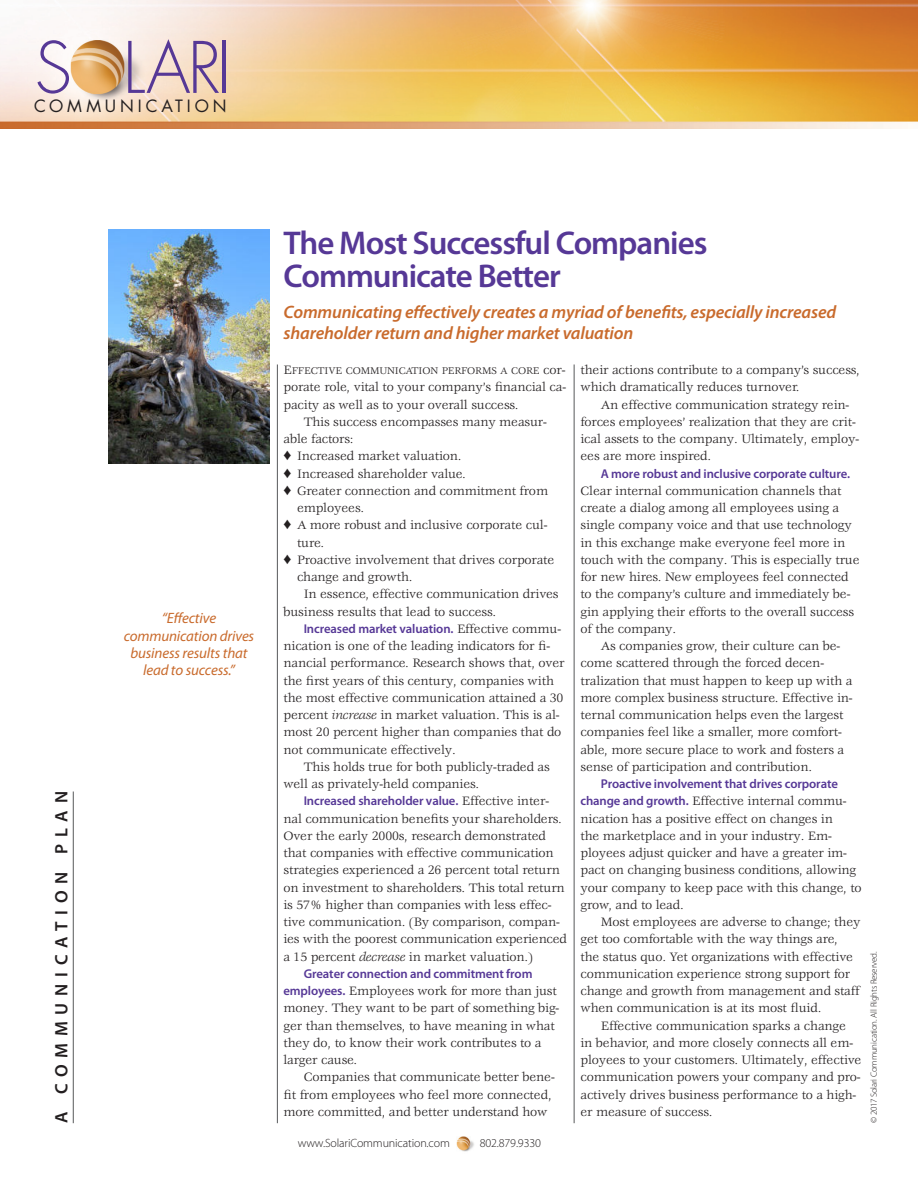
<style>
.page{position:relative;width:918px;height:1188px;background:#fff}
.page>*{position:absolute;margin:0;border:0;box-sizing:border-box;transform-origin:0 0}
.t1{font:300 69px "Futura";color:#563896}
.heading{font:600 33px/33px "Myriad Pro";letter-spacing:-.03em;color:#563896}
.subheading{font:italic 600 18px/21.6px "Myriad Pro";letter-spacing:-.01em;color:#c96b2d}
.t2{font:600 18px "Myriad Pro";letter-spacing:.38em;color:#231f20}
.t3{font:16.5px "Futura";letter-spacing:.24em;color:#231f20}
.quote_text{font:italic 15px/17.2px "Myriad Pro";letter-spacing:-.01em;color:#c96b2d;text-align:center}
.body_text{font:13.35px/17.2px "Veljovic";letter-spacing:-.01em;color:#231f20}
.first_paragraph{font:13.35px/17.2px "Veljovic";letter-spacing:-.01em;color:#231f20}
.body_text-2{font:600 12.75px "Myriad Pro";letter-spacing:-.01em;color:#563896}
.t4{font:300 12px "Myriad Pro";letter-spacing:-.01em;color:#231f20}
.first_paragraph-2{font:10.65px "Veljovic Book SC800";letter-spacing:-.015em;color:#231f20}
.t5{font:300 9px "Myriad Pro";letter-spacing:-.02em;color:#231f20}
.s1{font-size:13.35px}
.s2{font-family:"Veljovic";font-size:13.35px}
.s3{font-family:"Veljovic";font-weight:400;font-size:13.35px;color:#231f20}
.s4{font-style:italic}
.s5{font-family:"Myriad Pro";font-weight:600;font-size:12.75px;color:#563896}
</style>
<div class="page">
<hr style="left:73px;top:792px;width:1px;height:331px;background:#57585a">
<img style="left:456px;top:1136px;width:18px;height:16px">
<img style="left:108px;top:230px;width:162px;height:234px">
<hr style="left:574px;top:364px;width:1px;height:759px;background:#57585a">
<hr style="left:277px;top:364px;width:1px;height:759px;background:#57585a">
<img style="left:0;top:0;width:918px;height:128px">
<h1 class="t1" style="left:34px;top:23px;width:199px">S LARI</h1>
<p class="t3" style="left:34px;top:94px;width:194px">COMMUNICATION</p>
<h3 class="t2" style="left:51px;top:1123px;width:334px;rotate:-90deg">A COMMUNICATION PLAN</h3>
<p class="quote_text" style="left:124px;top:610px;width:132px">“Effective communication drives business results that lead to success.”</p>
<p class="heading" style="left:284px;top:227px;width:426px">The Most Successful Companies<br>Communicate Better</p>
<p class="subheading" style="left:284px;top:301px;width:554px">Communicating effectively creates a myriad of benefits, especially increased shareholder return and higher market valuation</p>
<p class="first_paragraph-2" style="left:284px;top:365px;width:283px"><span class="s1">E</span>FFECTIVE COMMUNICATION PERFORMS A CORE <span class="s2">cor-</span></p>
<p class="first_paragraph" style="left:284px;top:379px;width:284px">porate role, vital to your company’s financial ca&shy;pacity as well as to your overall success.</p>
<p class="body_text" style="left:284px;top:414px;width:265px;text-indent:20px">This success encompasses many measur&shy;able factors:</p>
<p class="body_text" style="left:284px;top:448px;width:180px">♦ Increased market valuation.</p>
<p class="body_text" style="left:284px;top:465px;width:184px">♦ Increased shareholder value.</p>
<p class="body_text" style="left:297px;top:483px;width:253px;text-indent:-14px">♦ Greater connection and commitment from employees.</p>
<p class="body_text" style="left:297px;top:517px;width:252px;text-indent:-14px">♦ A more robust and inclusive corporate cul&shy;ture.</p>
<p class="body_text" style="left:297px;top:552px;width:259px;text-indent:-14px">♦ Proactive involvement that drives corporate change and growth.</p>
<p class="body_text" style="left:284px;top:586px;width:277px;text-indent:20px">In essence, effective communication drives business results that lead to success.</p>
<p class="body_text-2" style="left:304px;top:621px;width:259px">Increased market valuation. <span class="s3">Effective commu-</span></p>
<p class="body_text" style="left:284px;top:638px;width:283px">nication is one of the leading indicators for fi&shy;nancial performance. Research shows that, over the first years of this century, companies with the most effective communication attained a 30 percent <span class="s4">increase</span> in market valuation. This is al&shy;most 20 percent higher than companies that do not communicate effectively.</p>
<p class="body_text" style="left:284px;top:759px;width:268px;text-indent:20px">This holds true for both publicly-traded as well as privately-held companies.</p>
<p class="body_text-2" style="left:304px;top:794px;width:247px">Increased shareholder value. <span class="s3">Effective inter-</span></p>
<p class="body_text" style="left:284px;top:810px;width:285px">nal communication benefits your shareholders.<br>Over the early 2000s, research demonstrated that companies with effective communication strategies experienced a 26 percent total return on investment to shareholders. This total return is 57% higher than companies with less effec&shy;tive communication. (By comparison, compan&shy;ies with the poorest communication experienced a 15 percent <span class="s4">decrease</span> in market valuation.)</p>
<p class="body_text-2" style="left:304px;top:966px;width:230px">Greater connection and commitment from</p>
<p class="body_text" style="left:284px;top:983px;width:277px"><span class="s5">employees.</span> Employees work for more than just money. They want to be part of something big&shy;ger than themselves, to have meaning in what they do, to know their work contributes to a larger cause.</p>
<p class="body_text" style="left:284px;top:1069px;width:273px;text-indent:20px">Companies that communicate better bene&shy;fit from employees who feel more connected, more committed, and better understand how</p>
<p class="body_text" style="left:580px;top:362px;width:281px">their actions contribute to a company’s success, which dramatically reduces turnover.</p>
<p class="body_text" style="left:580px;top:396px;width:280px;text-indent:20px">An effective communication strategy rein&shy;forces employees’ realization that they are crit&shy;ical assets to the company. Ultimately, employ&shy;ees are more inspired.</p>
<p class="body_text-2" style="left:601px;top:466px;width:251px">A more robust and inclusive corporate culture.</p>
<p class="body_text" style="left:580px;top:483px;width:281px">Clear internal communication channels that create a dialog among all employees using a single company voice and that use technology in this exchange make everyone feel more in touch with the company. This is especially true for new hires. New employees feel connected to the company’s culture and immediately be&shy;gin applying their efforts to the overall success of the company.</p>
<p class="body_text" style="left:580px;top:638px;width:274px;text-indent:20px">As companies grow, their culture can be&shy;come scattered through the forced decen&shy;tralization that must happen to keep up with a more complex business structure. Effective in&shy;ternal communication helps even the largest companies feel like a smaller, more comfort&shy;able, more secure place to work and fosters a sense of participation and contribution.</p>
<p class="body_text-2" style="left:601px;top:777px;width:239px">Proactive involvement that drives corporate</p>
<p class="body_text" style="left:580px;top:793px;width:283px"><span class="s5">change and growth.</span> Effective internal commu&shy;nication has a positive effect on changes in<br>the marketplace and in your industry. Em&shy;ployees adjust quicker and have a greater im&shy;pact on changing business conditions, allowing your company to keep pace with this change, to grow, and to lead.</p>
<p class="body_text" style="left:580px;top:914px;width:282px;text-indent:20px">Most employees are adverse to change; they get too comfortable with the way things are,<br>the status quo. Yet organizations with effective communication experience strong support for change and growth from management and staff when communication is at its most fluid.</p>
<p class="body_text" style="left:580px;top:1017px;width:283px;text-indent:20px">Effective communication sparks a change<br>in behavior, and more closely connects all em&shy;ployees to your customers. Ultimately, effective communication powers your company and pro&shy;actively drives business performance to a high&shy;er measure of success.</p>
<p class="t4" style="left:298px;top:1136px;width:154px">www.SolariCommunication.com</p>
<p class="t4" style="left:480px;top:1136px;width:63px">802.879.9330</p>
<p class="t5" style="left:869px;top:1123px;width:173px;rotate:-90deg">© 2017 Solari Communication. All Rights Reserved.</p>
</div>
